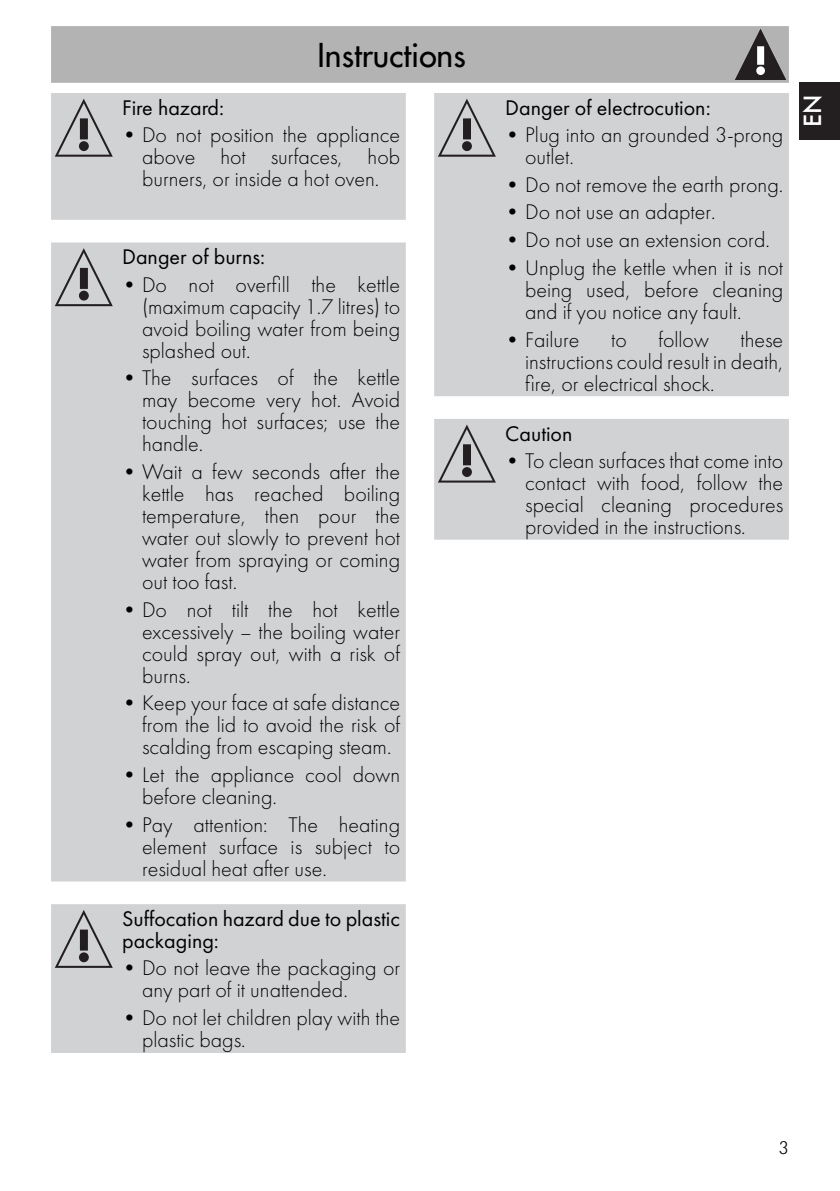
<style>
.page{position:relative;width:840px;height:1191px;background:#fff}
.page>*{position:absolute;margin:0;border:0;box-sizing:border-box;transform-origin:0 0}
.t1{font:32px "Futura";color:#000}
.t2{font:500 26px "Futura";color:#fff}
.t3{font:300 22px/22px "Futura";color:#000;text-align:justify}
.t4{font:22px/22px "Futura";color:#000}
.t5{font:300 19px "Futura";color:#231f20}
</style>
<div class="page">
<div style="left:799px;top:82px;width:40px;height:58px;background:#231f20"></div>
<div style="left:51px;top:26px;width:737px;height:57px;background:#b3b3b3"></div>
<svg style="left:734px;top:29px;width:51px;height:51px;background:#797778"></svg>
<div style="left:51px;top:93px;width:354px;height:127px;background:#d1d2d4"></div>
<svg style="left:55px;top:99px;width:58px;height:58px;background:#b1b1b3"></svg>
<div style="left:51px;top:242px;width:354px;height:639px;background:#d1d2d4"></div>
<svg style="left:55px;top:248px;width:58px;height:58px;background:#b2b2b4"></svg>
<div style="left:51px;top:904px;width:354px;height:149px;background:#d1d2d4"></div>
<svg style="left:55px;top:910px;width:58px;height:58px;background:#b1b1b3"></svg>
<div style="left:434px;top:93px;width:354px;height:303px;background:#d1d2d4"></div>
<svg style="left:437px;top:99px;width:58px;height:58px;background:#b1b1b3"></svg>
<div style="left:434px;top:419px;width:354px;height:121px;background:#d1d2d4"></div>
<svg style="left:437px;top:424px;width:58px;height:58px;background:#b3b3b5"></svg>
<h1 class="t1" style="left:317px;top:34px;width:149px">Instructions</h1>
<p class="t4" style="left:122px;top:96px;width:103px">Fire hazard:</p>
<p class="t3" style="left:142px;top:124px;width:259px;text-indent:-20px">• Do not position the appliance above hot surfaces, hob burners, or inside a hot oven.</p>
<p class="t4" style="left:122px;top:246px;width:144px">Danger of burns:</p>
<p class="t3" style="left:142px;top:273px;width:259px;text-indent:-20px">• Do not overfill the kettle (maximum capacity 1.7 litres) to avoid boiling water from being splashed out.</p>
<p class="t3" style="left:142px;top:367px;width:259px;text-indent:-20px">• The surfaces of the kettle may become very hot. Avoid touching hot surfaces; use the handle.</p>
<p class="t3" style="left:142px;top:461px;width:259px;text-indent:-20px">• Wait a few seconds after the kettle has reached boiling temperature, then pour the water out slowly to prevent hot water from spraying or coming out too fast.</p>
<p class="t3" style="left:142px;top:598px;width:259px;text-indent:-20px">• Do not tilt the hot kettle excessively – the boiling water could spray out, with a risk of burns.</p>
<p class="t3" style="left:142px;top:692px;width:259px;text-indent:-20px">• Keep your face at safe distance from the lid to avoid the risk of scalding from escaping steam.</p>
<p class="t3" style="left:142px;top:764px;width:259px;text-indent:-20px">• Let the appliance cool down before cleaning.</p>
<p class="t3" style="left:142px;top:813px;width:259px;text-indent:-20px">• Pay attention: The heating element surface is subject to residual heat after use.</p>
<p class="t4" style="left:122px;top:907px;width:279px">Suffocation hazard due to plastic packaging:</p>
<p class="t3" style="left:142px;top:957px;width:259px;text-indent:-20px">• Do not leave the packaging or any part of it unattended.</p>
<p class="t3" style="left:142px;top:1006px;width:259px;text-indent:-20px">• Do not let children play with the plastic bags.</p>
<p class="t4" style="left:505px;top:96px;width:207px">Danger of electrocution:</p>
<p class="t3" style="left:525px;top:124px;width:259px;text-indent:-20px">• Plug into an grounded 3-prong outlet.</p>
<p class="t3" style="left:505px;top:174px;width:279px">• Do not remove the earth prong.</p>
<p class="t3" style="left:505px;top:201px;width:212px">• Do not use an adapter.</p>
<p class="t3" style="left:505px;top:229px;width:266px">• Do not use an extension cord.</p>
<p class="t3" style="left:525px;top:257px;width:259px;text-indent:-20px">• Unplug the kettle when it is not being used, before cleaning and if you notice any fault.</p>
<p class="t3" style="left:505px;top:328px;width:76px">• Failure</p>
<p class="t3" style="left:610px;top:328px;width:17px">to</p>
<p class="t3" style="left:658px;top:328px;width:52px">follow</p>
<p class="t3" style="left:525px;top:328px;width:259px;text-indent:215px">these instructions could result in death, fire, or electrical shock.</p>
<p class="t4" style="left:505px;top:422px;width:69px">Caution</p>
<p class="t3" style="left:525px;top:450px;width:259px;text-indent:-20px">• To clean surfaces that come into contact with food, follow the special cleaning procedures provided in the instructions.</p>
<p class="t2" style="left:796px;top:127px;width:34px;rotate:-90deg">EN</p>
<p class="t5" style="left:778px;top:1136px;width:12px">3</p>
</div>
